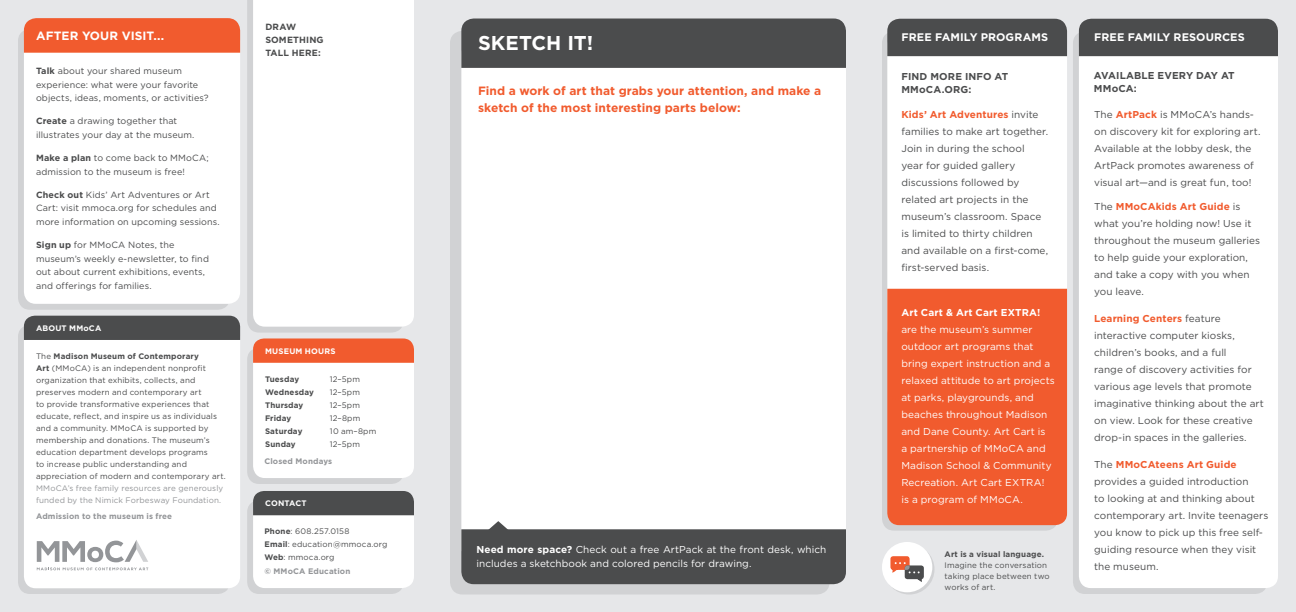
<style>
.page{position:relative;width:1296px;height:612px;background:#e6e7e9}
.page>*{position:absolute;margin:0;border:0;box-sizing:border-box;transform-origin:0 0}
.t1{font:700 20px "Gotham";color:#fff}
.t2{font:700 12px/17px "Gotham";letter-spacing:.005em;color:#f15b2e}
.t3{font:700 12px "Gotham";color:#fff}
.t4{font:700 11px "Gotham";letter-spacing:.01em;color:#fff}
.t5{font:10px/17px "Gotham";letter-spacing:.005em;color:#4b4c4d}
.t6{font:10px/17px "Gotham";letter-spacing:.01em;color:#fff}
.t7{font:700 10px/13px "Gotham";letter-spacing:.01em;color:#4b4c4d}
.t8{font:9px/13.6px "Gotham";letter-spacing:.01em;color:#4b4c4d}
.t9{font:700 9px/13px "Gotham";letter-spacing:.02em;color:#4b4c4d}
.t10{font:8px/12px "Gotham";letter-spacing:.015em;color:#4b4c4d}
.t11{font:700 8px "Gotham";letter-spacing:.02em;color:#939598}
.t12{font:700 8px "Gotham";letter-spacing:.02em;color:#4b4c4d}
.t13{font:700 8px "Gotham";letter-spacing:.025em;color:#fff}
.t14{font:700 8px "Gotham";letter-spacing:.005em;color:#fff}
.s1{font-weight:700}
.s2{color:#939598}
.s3{font-weight:900}
.s4{font-weight:700;color:#f15b2e}
</style>
<div class="page">
<div style="left:450px;top:31px;width:380px;height:563px;background:#d1d2d4;border-radius:12px"></div>
<div style="left:461px;top:68px;width:385px;height:453px;background:#fff"></div>
<div style="left:882px;top:31px;width:176px;height:500px;background:#d1d2d4;border-radius:12px"></div>
<div style="left:1073px;top:31px;width:194px;height:563px;background:#d1d2d4;border-radius:12px"></div>
<div style="left:887px;top:33px;width:180px;height:308px;background:#fff;border-radius:12px"></div>
<div style="left:1079px;top:36px;width:199px;height:552px;background:#fff;border-radius:12px"></div>
<div style="left:887px;top:289px;width:180px;height:236px;background:#f15b2e"></div>
<svg style="left:884px;top:544px;width:51px;height:51px"></svg>
<div style="left:882px;top:542px;width:50px;height:50px;background:#fff;border-radius:50%"></div>
<svg style="left:890px;top:556px;width:34px;height:26px"></svg>
<div style="left:461px;top:19px;width:385px;height:49px;background:#4b4c4d"></div>
<div style="left:247px;top:0;width:155px;height:333px;background:#d1d2d4"></div>
<div style="left:253px;top:0;width:161px;height:327px;background:#fff"></div>
<div style="left:18px;top:29px;width:212px;height:281px;background:#d1d2d4;border-radius:12px"></div>
<div style="left:24px;top:29px;width:216px;height:275px;background:#fff;border-radius:12px"></div>
<div style="left:24px;top:18px;width:216px;height:35px;background:#f15b2e"></div>
<div style="left:1079px;top:19px;width:199px;height:37px;background:#4b4c4d"></div>
<div style="left:887px;top:19px;width:180px;height:37px;background:#4b4c4d"></div>
<div style="left:18px;top:325px;width:212px;height:269px;background:#d1d2d4;border-radius:12px"></div>
<div style="left:24px;top:325px;width:216px;height:263px;background:#fff;border-radius:12px"></div>
<div style="left:24px;top:316px;width:216px;height:24px;background:#4b4c4d"></div>
<svg style="left:37px;top:540px;width:111px;height:30px"></svg>
<div style="left:247px;top:348px;width:157px;height:136px;background:#d1d2d4;border-radius:12px"></div>
<div style="left:253px;top:348px;width:161px;height:130px;background:#fff;border-radius:12px"></div>
<svg style="left:253px;top:338px;width:161px;height:25px;background:#f06035"></svg>
<div style="left:247px;top:500px;width:157px;height:94px;background:#d1d2d4;border-radius:12px"></div>
<div style="left:253px;top:500px;width:161px;height:88px;background:#fff;border-radius:12px"></div>
<div style="left:253px;top:491px;width:161px;height:24px;background:#4b4c4d"></div>
<svg style="left:461px;top:521px;width:385px;height:63px;background:#626364"></svg>
<p class="t9" style="left:265px;top:20px;width:60px">DRAW<br>SOMETHING<br>TALL HERE:</p>
<p class="t3" style="left:36px;top:28px;width:129px">AFTER YOUR VISIT...</p>
<p class="t4" style="left:901px;top:31px;width:148px">FREE FAMILY PROGRAMS</p>
<p class="t4" style="left:1094px;top:31px;width:152px">FREE FAMILY RESOURCES</p>
<p class="t1" style="left:478px;top:32px;width:117px">SKETCH IT!</p>
<p class="t8" style="left:36px;top:64px;width:174px"><span class="s1">Talk</span> about your shared museum experience: what were your favorite objects, ideas, moments, or activities?</p>
<p class="t8" style="left:36px;top:114px;width:160px"><span class="s1">Create</span> a drawing together that illustrates your day at the museum.</p>
<p class="t8" style="left:36px;top:151px;width:174px"><span class="s1">Make a plan</span> to come back to MMoCA; admission to the museum is free!</p>
<p class="t8" style="left:36px;top:188px;width:185px"><span class="s1">Check out</span> Kids’ Art Adventures or Art<br>Cart: visit mmoca.org for schedules and more information on upcoming sessions.</p>
<p class="t8" style="left:36px;top:238px;width:174px"><span class="s1">Sign up</span> for MMoCA Notes, the museum’s weekly e-newsletter, to find out about current exhibitions, events, and offerings for families.</p>
<p class="t13" style="left:36px;top:323px;width:67px">ABOUT MMoCA</p>
<p class="t10" style="left:36px;top:350px;width:191px">The <span class="s1">Madison Museum of Contemporary<br>Art</span> (MMoCA) is an independent nonprofit organization that exhibits, collects, and preserves modern and contemporary art<br>to provide transformative experiences that educate, reflect, and inspire us as individuals and a community. MMoCA is supported by membership and donations. The museum’s education department develops programs<br>to increase public understanding and appreciation of modern and contemporary art.<br><span class="s2">MMoCA’s free family resources are generously funded by the Nimick Forbesway Foundation.</span></p>
<p class="t11" style="left:36px;top:512px;width:138px">Admission to the museum is free</p>
<p class="t13" style="left:265px;top:346px;width:72px">MUSEUM HOURS</p>
<p class="t12" style="left:265px;top:375px;width:36px">Tuesday</p>
<p class="t10" style="left:330px;top:373px;width:31px">12–5pm</p>
<p class="t12" style="left:265px;top:388px;width:50px">Wednesday</p>
<p class="t10" style="left:330px;top:386px;width:31px">12–5pm</p>
<p class="t12" style="left:265px;top:401px;width:40px">Thursday</p>
<p class="t10" style="left:330px;top:399px;width:31px">12–5pm</p>
<p class="t12" style="left:265px;top:414px;width:28px">Friday</p>
<p class="t10" style="left:330px;top:412px;width:32px">12–8pm</p>
<p class="t12" style="left:265px;top:426px;width:39px">Saturday</p>
<p class="t10" style="left:330px;top:425px;width:48px">10 am–8pm</p>
<p class="t12" style="left:265px;top:439px;width:32px">Sunday</p>
<p class="t10" style="left:330px;top:438px;width:31px">12–5pm</p>
<p class="t11" style="left:264px;top:456px;width:69px">Closed Mondays</p>
<p class="t14" style="left:265px;top:499px;width:43px">CONTACT</p>
<p class="t10" style="left:264px;top:525px;width:87px"><span class="s1">Phone</span>: 608.257.0158</p>
<p class="t10" style="left:264px;top:538px;width:125px"><span class="s1">Email</span>: education@mmoca.org</p>
<p class="t10" style="left:264px;top:551px;width:72px"><span class="s1">Web</span>: mmoca.org</p>
<p class="t11" style="left:264px;top:566px;width:87px"><span class="s3">©</span> MMoCA Education</p>
<p class="t2" style="left:478px;top:82px;width:345px">Find a work of art that grabs your attention, and make a sketch of the most interesting parts below:</p>
<p class="t6" style="left:476px;top:543px;width:351px;line-height:14px"><span class="s1">Need more space?</span> Check out a free ArtPack at the front desk, which includes a sketchbook and colored pencils for drawing.</p>
<p class="t7" style="left:901px;top:70px;width:108px">FIND MORE INFO AT<br>MMoCA.ORG:</p>
<p class="t5" style="left:901px;top:105px;width:148px"><span class="s4">Kids’ Art Adventures</span> invite families to make art together.<br>Join in during the school year for guided gallery discussions followed by related art projects in the museum’s classroom. Space is limited to thirty children and available on a first-come, first-served basis.</p>
<p class="t6" style="left:901px;top:304px;width:155px"><span class="s1">Art Cart &amp; Art Cart EXTRA! </span>are the museum’s summer outdoor art programs that bring expert instruction and a relaxed attitude to art projects at parks, playgrounds, and beaches throughout Madison and Dane County. Art Cart is<br>a partnership of MMoCA and<br>Madison School &amp; Community<br>Recreation. Art Cart EXTRA!<br>is a program of MMoCA.</p>
<p class="t10" style="left:945px;top:549px;width:107px;line-height:11px"><span class="s1">Art is a visual language.<br></span>Imagine the conversation taking place between two works of art.</p>
<p class="t7" style="left:1094px;top:69px;width:142px">AVAILABLE EVERY DAY AT<br>MMoCA:</p>
<p class="t5" style="left:1094px;top:105px;width:168px">The <span class="s4">ArtPack</span> is MMoCA’s hands&shy;on discovery kit for exploring art.<br>Available at the lobby desk, the<br>ArtPack promotes awareness of visual art—and is great fun, too!</p>
<p class="t5" style="left:1094px;top:198px;width:168px">The <span class="s4">MMoCAkids Art Guide</span> is what you’re holding now! Use it throughout the museum galleries to help guide your exploration, and take a copy with you when you leave.</p>
<p class="t5" style="left:1094px;top:310px;width:171px"><span class="s4">Learning Centers</span> feature interactive computer kiosks, children’s books, and a full<br>range of discovery activities for various age levels that promote imaginative thinking about the art on view. Look for these creative drop-in spaces in the galleries.</p>
<p class="t5" style="left:1094px;top:456px;width:176px">The <span class="s4">MMoCAteens Art Guide </span>provides a guided introduction<br>to looking at and thinking about contemporary art. Invite teenagers you know to pick up this free self&shy;guiding resource when they visit the museum.</p>
</div>
